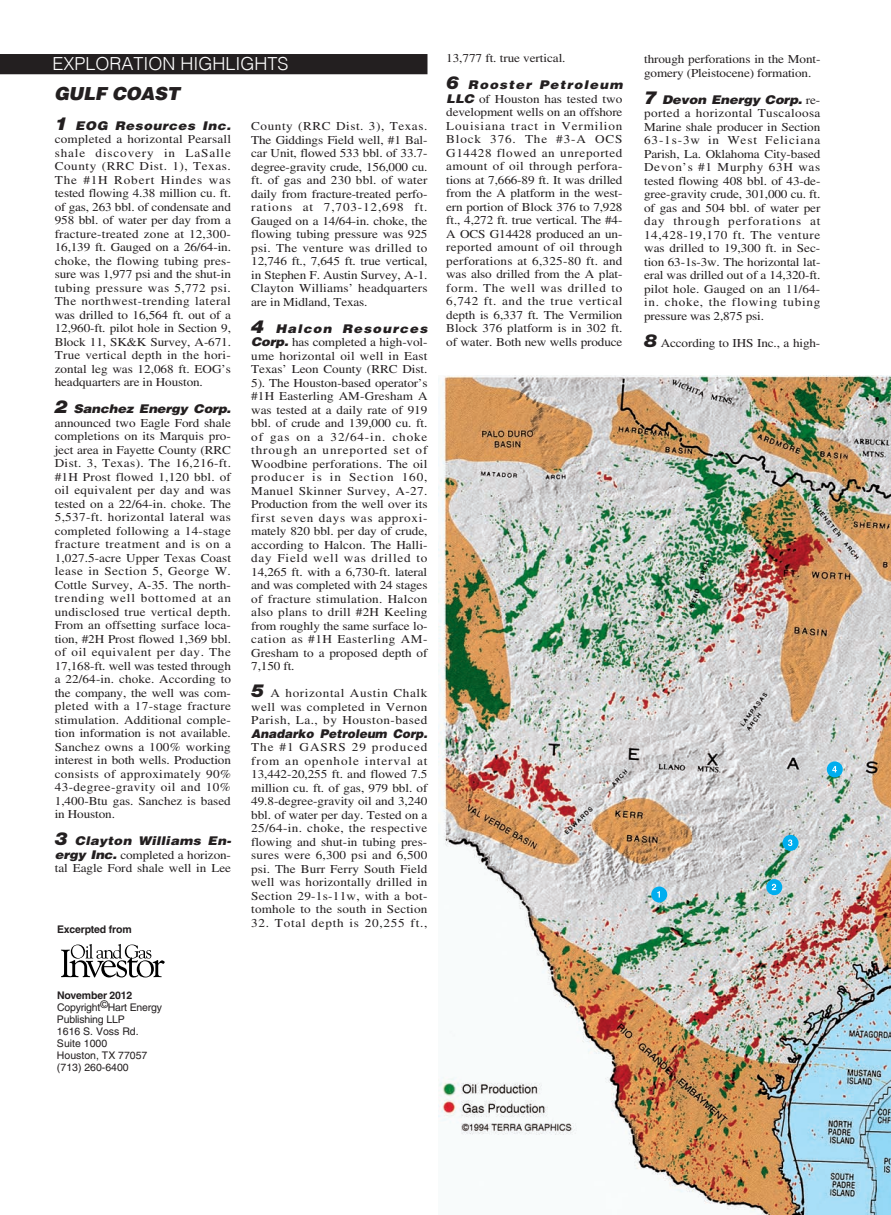
<style>
.page{position:relative;width:891px;height:1215px;background:#fff}
.page>*{position:absolute;margin:0;border:0;box-sizing:border-box;transform-origin:0 0}
.t1{font:300 18px "Helvetica";color:#fff}
.t2{font:italic 900 18px "Helvetica";letter-spacing:-.02em;color:#231f20}
.t3{font:12px/13.5px "Times LT Std";color:#231f20;text-align:justify;scale:1.1 1}
.t4{font:italic 900 12px "Helvetica LT Std";letter-spacing:-.015em;color:#231f20;scale:1.1 1}
.t5{font:italic 900 12px "Helvetica LT Std";letter-spacing:.085em;color:#231f20;scale:1.1 1}
.t6{font:12px "Times LT Std";letter-spacing:.06em;color:#231f20;scale:1.1 1}
.t7{font:italic 900 12px "Helvetica LT Std";color:#231f20}
.t8{font:italic 900 12px "Helvetica LT Std";letter-spacing:.02em;color:#231f20;scale:1.1 1}
.t9{font:italic 900 12px "Helvetica LT Std";letter-spacing:.04em;color:#231f20;scale:1.1 1}
.t10{font:10.5px/12px "Helvetica LT Std";color:#231f20}
.t11{font:700 10.5px "Helvetica LT Std";letter-spacing:-.015em;color:#231f20}
.s1{font-family:"Helvetica Neue LT Std";font-size:18px}
.s2{font-family:"Helvetica LT Std";font-weight:900;font-style:italic}
.s3{font-family:"Helvetica Neue LT Std";font-weight:900;font-style:italic;font-size:18px}
.s4{font-family:"Times LT Std";font-weight:400;font-style:normal}
</style>
<div class="page">
<img style="left:439px;top:375px;width:452px;height:840px">
<div style="left:0;top:54px;width:428px;height:20px;background:#231f20"></div>
<div style="left:651px;top:887px;width:16px;height:16px;background:#00aeef;border-radius:50%"></div>
<svg style="left:657px;top:891px;width:3px;height:7px"></svg>
<svg style="left:766px;top:879px;width:16px;height:16px"></svg>
<svg style="left:772px;top:884px;width:4px;height:6px"></svg>
<div style="left:783px;top:835px;width:16px;height:16px;background:#00aeef;border-radius:50%"></div>
<svg style="left:788px;top:840px;width:4px;height:6px"></svg>
<div style="left:827px;top:761px;width:16px;height:16px;background:#00aeef;border-radius:50%"></div>
<svg style="left:832px;top:766px;width:5px;height:6px"></svg>
<svg style="left:61px;top:944px;width:104px;height:33px"></svg>
<h1 class="t1" style="left:52px;top:57px;width:238px">EXPLORATION HIGHLIGHTS</h1>
<h1 class="t2" style="left:54px;top:87px;width:127px">GULF COAST</h1>
<p class="t9" style="left:55px;top:121px;width:162px"><span class="s1">1</span> EOG Resources Inc.</p>
<p class="t3" style="left:55px;top:134px;width:162px">completed a horizontal Pearsall shale discovery in LaSalle County (RRC Dist. 1), Texas.<br>The #1H Robert Hindes was tested flowing 4.38 million cu. ft. of gas, 263 bbl. of condensate and 958 bbl. of water per day from a fracture-treated zone at 12,300- 16,139 ft. Gauged on a 26/64-in. choke, the flowing tubing pres&shy;sure was 1,977 psi and the shut-in tubing pressure was 5,772 psi.<br>The northwest-trending lateral was drilled to 16,564 ft. out of a 12,960-ft. pilot hole in Section 9, Block 11, SK&amp;K Survey, A-671.<br>True vertical depth in the hori&shy;zontal leg was 12,068 ft. EOG’s headquarters are in Houston.</p>
<p class="t4" style="left:55px;top:405px;width:162px"><span class="s1">2</span> Sanchez Energy Corp.</p>
<p class="t3" style="left:55px;top:417px;width:162px">announced two Eagle Ford shale completions on its Marquis pro&shy;ject area in Fayette County (RRC Dist. 3, Texas). The 16,216-ft. #1H Prost flowed 1,120 bbl. of oil equivalent per day and was tested on a 22/64-in. choke. The 5,537-ft. horizontal lateral was completed following a 14-stage fracture treatment and is on a 1,027.5-acre Upper Texas Coast lease in Section 5, George W.<br>Cottle Survey, A-35. The north&shy;trending well bottomed at an undisclosed true vertical depth.<br>From an offsetting surface loca&shy;tion, #2H Prost flowed 1,369 bbl. of oil equivalent per day. The 17,168-ft. well was tested through a 22/64-in. choke. According to the company, the well was com&shy;pleted with a 17-stage fracture stimulation. Additional comple&shy;tion information is not available.<br>Sanchez owns a 100% working interest in both wells. Production consists of approximately 90% 43-degree-gravity oil and 10% 1,400-Btu gas. Sanchez is based in Houston.</p>
<p class="t8" style="left:55px;top:837px;width:162px"><span class="s1">3</span> Clayton Williams En-</p>
<p class="t3" style="left:55px;top:849px;width:162px"><span class="s2">ergy Inc.</span> completed a horizon&shy;tal Eagle Ford shale well in Lee</p>
<p class="t11" style="left:57px;top:925px;width:76px">Excerpted from</p>
<p class="t3" style="left:251px;top:121px;width:162px">County (RRC Dist. 3), Texas.<br>The Giddings Field well, #1 Bal&shy;car Unit, flowed 533 bbl. of 33.7- degree-gravity crude, 156,000 cu. ft. of gas and 230 bbl. of water daily from fracture-treated perfo&shy;rations at 7,703-12,698 ft.<br>Gauged on a 14/64-in. choke, the flowing tubing pressure was 925 psi. The venture was drilled to 12,746 ft., 7,645 ft. true vertical, in Stephen F. Austin Survey, A-1.<br>Clayton Williams’ headquarters are in Midland, Texas.</p>
<p class="t5" style="left:251px;top:324px;width:162px"><span class="s1">4</span> Halcon Resources</p>
<p class="t3" style="left:251px;top:337px;width:162px"><span class="s2">Corp.</span> has completed a high-vol&shy;ume horizontal oil well in East Texas’ Leon County (RRC Dist.<br>5). The Houston-based operator’s #1H Easterling AM-Gresham A was tested at a daily rate of 919 bbl. of crude and 139,000 cu. ft. of gas on a 32/64-in. choke through an unreported set of Woodbine perforations. The oil producer is in Section 160, Manuel Skinner Survey, A-27.<br>Production from the well over its first seven days was approxi&shy;mately 820 bbl. per day of crude, according to Halcon. The Halli&shy;day Field well was drilled to 14,265 ft. with a 6,730-ft. lateral and was completed with 24 stages of fracture stimulation. Halcon also plans to drill #2H Keeling from roughly the same surface lo&shy;cation as #1H Easterling AM-Gresham to a proposed depth of 7,150 ft.</p>
<p class="t3" style="left:251px;top:688px;width:162px"><span class="s3">5</span> A horizontal Austin Chalk well was completed in Vernon Parish, La., by Houston-based</p>
<p class="t7" style="left:251px;top:729px;width:178px">Anadarko Petroleum Corp.</p>
<p class="t3" style="left:251px;top:742px;width:162px">The #1 GASRS 29 produced from an openhole interval at 13,442-20,255 ft. and flowed 7.5 million cu. ft. of gas, 979 bbl. of 49.8-degree-gravity oil and 3,240 bbl. of water per day. Tested on a 25/64-in. choke, the respective flowing and shut-in tubing pres&shy;sures were 6,300 psi and 6,500 psi. The Burr Ferry South Field well was horizontally drilled in Section 29-1s-11w, with a bot&shy;tomhole to the south in Section</p>
<p class="t6" style="left:251px;top:919px;width:162px">32. Total depth is 20,255 ft.,</p>
<p class="t3" style="left:446px;top:53px;width:110px">13,777 ft. true vertical.</p>
<p class="t5" style="left:446px;top:81px;width:162px"><span class="s1">6</span> Rooster Petroleum</p>
<p class="t3" style="left:446px;top:93px;width:162px"><span class="s2">LLC</span> of Houston has tested two development wells on an offshore Louisiana tract in Vermilion Block 376. The #3-A OCS G14428 flowed an unreported amount of oil through perfora&shy;tions at 7,666-89 ft. It was drilled from the A platform in the west&shy;ern portion of Block 376 to 7,928 ft., 4,272 ft. true vertical. The #4- A OCS G14428 produced an un&shy;reported amount of oil through perforations at 6,325-80 ft. and was also drilled from the A plat&shy;form. The well was drilled to 6,742 ft. and the true vertical depth is 6,337 ft. The Vermilion Block 376 platform is in 302 ft. of water. Both new wells produce</p>
<p class="t3" style="left:644px;top:53px;width:162px">through perforations in the Mont&shy;gomery (Pleistocene) formation.</p>
<p class="t4" style="left:644px;top:95px;width:162px"><span class="s1">7</span> Devon Energy Corp. <span class="s4">re-</span></p>
<p class="t3" style="left:644px;top:107px;width:162px">ported a horizontal Tuscaloosa Marine shale producer in Section 63-1s-3w in West Feliciana Parish, La. Oklahoma City-based Devon’s #1 Murphy 63H was tested flowing 408 bbl. of 43-de&shy;gree-gravity crude, 301,000 cu. ft. of gas and 504 bbl. of water per day through perforations at 14,428-19,170 ft. The venture was drilled to 19,300 ft. in Sec&shy;tion 63-1s-3w. The horizontal lat&shy;eral was drilled out of a 14,320-ft. pilot hole. Gauged on an 11/64- in. choke, the flowing tubing pressure was 2,875 psi.</p>
<p class="t3" style="left:644px;top:337px;width:162px"><span class="s3">8</span> According to IHS Inc., a high-</p>
<p class="t11" style="left:57px;top:991px;width:77px">November 2012</p>
<p class="t10" style="left:57px;top:1002px;width:107px">Copyright©Hart Energy<br>Publishing LLP<br>1616 S. Voss Rd.<br>Suite 1000<br>Houston, TX 77057 (713) 260-6400</p>
</div>
